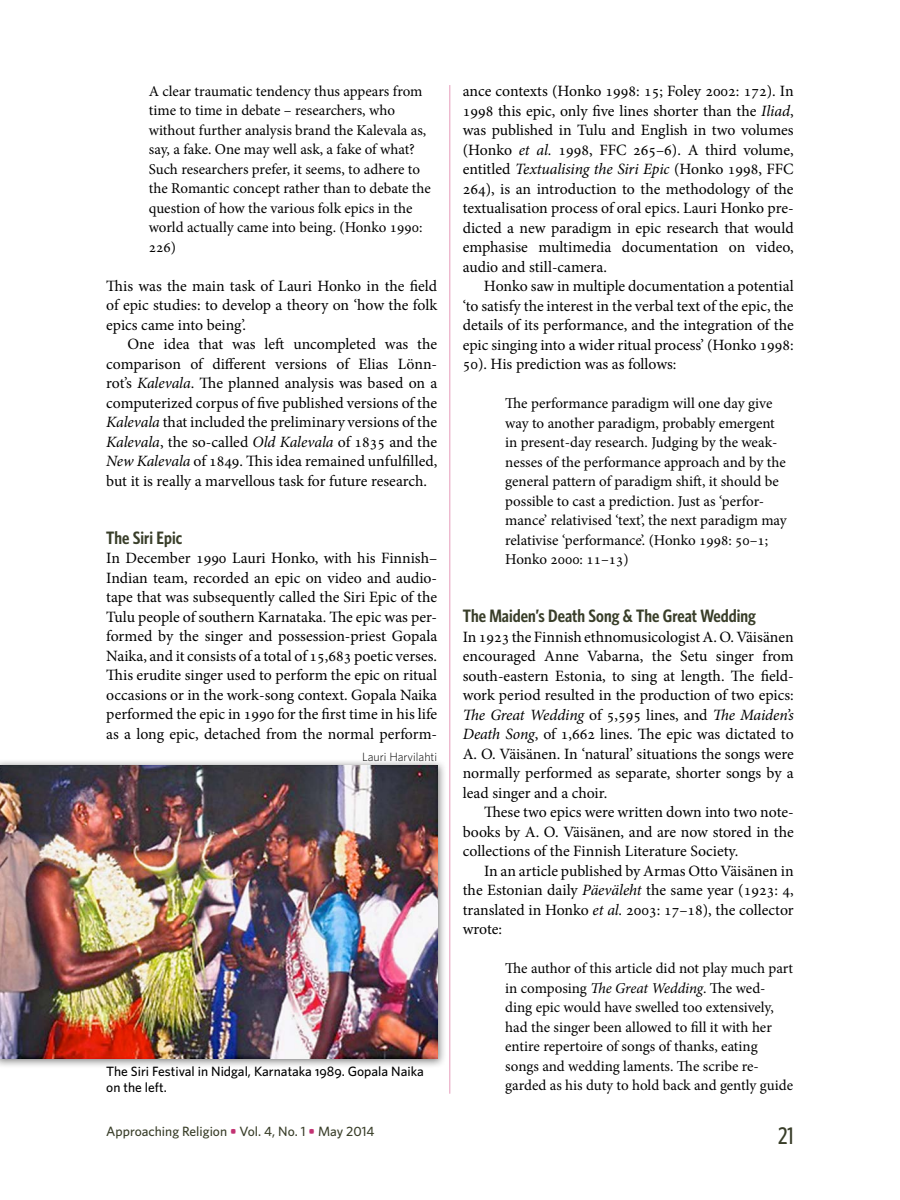
<style>
.page{position:relative;width:900px;height:1200px;background:#fff}
.page>*{position:absolute;margin:0;border:0;box-sizing:border-box;transform-origin:0 0}
.t1{font:500 24px "Whitney Condensed";color:#393e29}
.t2{font:600 18px "Whitney Condensed";color:#393e29}
.t3{font:15.75px/19.5px "Minion Pro";color:#000;text-align:justify}
.t4{font:15px/19.5px "Minion Pro";color:#000}
.t5{font:500 13.5px/16.5px "Whitney";color:#000}
.t6{font:500 13.5px "Whitney";color:#393e29}
.t7{font:300 12px "Whitney";color:#000}
.s1{font-style:italic}
.s2{font-family:"Whitney Medium SC";font-weight:400}
.s3{font-weight:700;color:#c23272}
</style>
<div class="page">
<hr style="left:450px;top:85px;width:1px;height:1009px;background:#e69cba">
<div style="left:0;top:759px;width:447px;height:309px;background:#000;opacity:.5"></div>
<img style="left:0;top:765px;width:437px;height:294px">
<p class="t4" style="left:149px;top:81px;width:284px">A clear traumatic tendency thus appears from time to time in debate – researchers, who without further analysis brand the Kalevala as, say, a fake. One may well ask, a fake of what?<br>Such researchers prefer, it seems, to adhere to the Romantic concept rather than to debate the question of how the various folk epics in the world actually came into being. (Honko 1990:<br>226)</p>
<p class="t3" style="left:106px;top:276px;width:332px">This was the main task of Lauri Honko in the field of epic studies: to develop a theory on ‘how the folk epics came into being’.</p>
<p class="t3" style="left:106px;top:335px;width:332px;text-indent:21px">One idea that was left uncompleted was the comparison of different versions of Elias Lönn&shy;rot’s <span class="s1">Kalevala</span>. The planned analysis was based on a computerized corpus of five published versions of the <span class="s1">Kalevala</span> that included the preliminary versions of the <span class="s1">Kalevala</span>, the so-called <span class="s1">Old Kalevala</span> of 1835 and the <span class="s1">New Kalevala</span> of 1849. This idea remained unfulfilled, but it is really a marvellous task for future research.</p>
<p class="t2" style="left:106px;top:526px;width:78px">The Siri Epic</p>
<p class="t3" style="left:106px;top:548px;width:332px">In December 1990 Lauri Honko, with his Finnish– Indian team, recorded an epic on video and audio&shy;tape that was subsequently called the Siri Epic of the Tulu people of southern Karnataka. The epic was per&shy;formed by the singer and possession-priest Gopala Naika, and it consists of a total of 15,683 poetic verses.<br>This erudite singer used to perform the epic on ritual occasions or in the work-song context. Gopala Naika performed the epic in 1990 for the first time in his life as a long epic, detached from the normal perform-</p>
<p class="t7" style="left:362px;top:749px;width:76px">Lauri Harvilahti</p>
<p class="t5" style="left:106px;top:1063px;width:319px">The Siri Festival in Nidgal, Karnataka <span class="s2">1989</span>. Gopala Naika on the left.</p>
<p class="t6" style="left:106px;top:1122px;width:270px">Approaching Religion <span class="s3">•</span> Vol. 4, No. 1 <span class="s3">•</span> May 2014</p>
<p class="t3" style="left:463px;top:82px;width:332px">ance contexts (Honko 1998: 15; Foley 2002: 172). In 1998 this epic, only five lines shorter than the <span class="s1">Iliad</span>, was published in Tulu and English in two volumes (Honko <span class="s1">et al.</span> 1998, FFC 265–6). A third volume, entitled <span class="s1">Textualising the Siri Epic</span> (Honko 1998, FFC 264), is an introduction to the methodology of the textualisation process of oral epics. Lauri Honko pre&shy;dicted a new paradigm in epic research that would emphasise multimedia documentation on video, audio and still-camera.</p>
<p class="t3" style="left:463px;top:277px;width:332px;text-indent:21px">Honko saw in multiple documentation a potential ‘to satisfy the interest in the verbal text of the epic, the details of its performance, and the integration of the epic singing into a wider ritual process’ (Honko 1998:<br>50). His prediction was as follows:</p>
<p class="t4" style="left:505px;top:394px;width:283px">The performance paradigm will one day give way to another paradigm, probably emergent in present-day research. Judging by the weak&shy;nesses of the performance approach and by the general pattern of paradigm shift, it should be possible to cast a prediction. Just as ‘perfor&shy;mance’ relativised ‘text’, the next paradigm may relativise ‘performance’. (Honko 1998: 50–1; Honko 2000: 11–13)</p>
<p class="t2" style="left:463px;top:605px;width:295px">The Maiden’s Death Song &amp; The Great Wedding</p>
<p class="t3" style="left:463px;top:627px;width:332px">In 1923 the Finnish ethnomusicologist A. O. Väisänen encouraged Anne Vabarna, the Setu singer from south-eastern Estonia, to sing at length. The field&shy;work period resulted in the production of two epics:<br><span class="s1">The Great Wedding</span> of 5,595 lines, and <span class="s1">The Maiden’s Death Song</span>, of 1,662 lines. The epic was dictated to A. O. Väisänen. In ‘natural’ situations the songs were normally performed as separate, shorter songs by a lead singer and a choir.</p>
<p class="t3" style="left:463px;top:803px;width:333px;text-indent:21px">These two epics were written down into two note&shy;books by A. O. Väisänen, and are now stored in the collections of the Finnish Literature Society.</p>
<p class="t3" style="left:463px;top:861px;width:332px;text-indent:21px">In an article published by Armas Otto Väisänen in the Estonian daily <span class="s1">Päeväleht</span> the same year (1923: 4, translated in Honko <span class="s1">et al.</span> 2003: 17–18), the collector wrote:</p>
<p class="t4" style="left:505px;top:959px;width:289px">The author of this article did not play much part in composing <span class="s1">The Great Wedding</span>. The wed&shy;ding epic would have swelled too extensively, had the singer been allowed to fill it with her entire repertoire of songs of thanks, eating songs and wedding laments. The scribe re&shy;garded as his duty to hold back and gently guide</p>
<h1 class="t1" style="left:778px;top:1121px;width:17px">21</h1>
</div>
